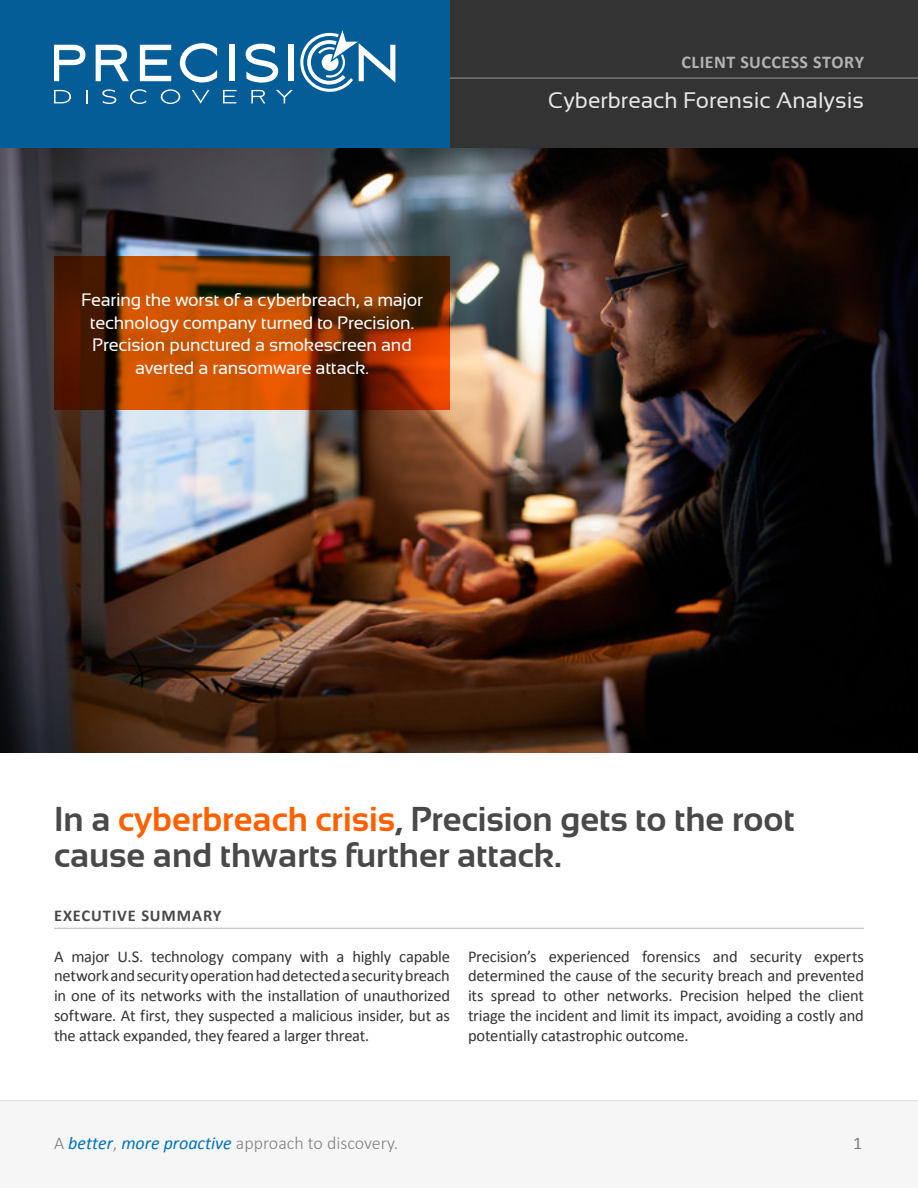
<style>
.page{position:relative;width:918px;height:1188px;background:#fff}
.page>*{position:absolute;margin:0;border:0;box-sizing:border-box;transform-origin:0 0}
.t1{font:700 34.5px/36px "Sansation";color:#494949}
.t2{font:22.5px "Sansation";color:#e6e6e6}
.t3{font:18px/22.5px "Sansation";letter-spacing:-.015em;color:#fff;text-align:center}
.t4{font:300 18px "Calibri";color:#808080}
.t5{font:700 18px "Calibri";letter-spacing:.025em;color:#b3b3b3}
.t6{font:18px "Calibri";color:#808080}
.t7{font:16.5px/19.8px "Calibri";letter-spacing:-.015em;color:#333;text-align:justify}
.t8{font:700 16.5px "Calibri";letter-spacing:.05em;color:#494949}
.s1{color:#ff6100}
.s2{font-weight:400;font-style:italic;color:#0071bc}
</style>
<div class="page">
<svg style="left:0;top:1100px;width:918px;height:2px"></svg>
<div style="left:0;top:0;width:918px;height:148px;background:#333"></div>
<hr style="left:0;top:78px;width:918px;height:1px;background:#999">
<div style="left:0;top:0;width:450px;height:148px;background:#055d98"></div>
<div style="left:289px;top:45px;width:5px;height:36px;background:#fff"></div>
<svg style="left:276px;top:90px;width:17px;height:13px"></svg>
<svg style="left:246px;top:44px;width:32px;height:39px"></svg>
<svg style="left:251px;top:90px;width:14px;height:13px"></svg>
<div style="left:230px;top:45px;width:5px;height:36px;background:#fff"></div>
<svg style="left:223px;top:90px;width:13px;height:13px"></svg>
<svg style="left:180px;top:43px;width:37px;height:40px"></svg>
<svg style="left:192px;top:90px;width:17px;height:14px"></svg>
<svg style="left:140px;top:45px;width:31px;height:36px"></svg>
<svg style="left:161px;top:89px;width:19px;height:15px"></svg>
<svg style="left:130px;top:89px;width:16px;height:15px"></svg>
<svg style="left:96px;top:45px;width:33px;height:36px"></svg>
<svg style="left:102px;top:89px;width:14px;height:15px"></svg>
<svg style="left:86px;top:90px;width:2px;height:13px"></svg>
<svg style="left:54px;top:45px;width:31px;height:36px"></svg>
<svg style="left:54px;top:90px;width:17px;height:13px"></svg>
<svg style="left:300px;top:30px;width:95px;height:62px"></svg>
<img style="left:0;top:148px;width:918px;height:605px">
<svg style="left:54px;top:256px;width:396px;height:154px;background:#913800"></svg>
<hr style="left:54px;top:928px;width:810px;height:1px;background:#b3b3b3">
<p class="t3" style="left:81px;top:289px;width:344px">Fearing the worst of a cyberbreach, a major technology company turned to Precision.<br>Precision punctured a smokescreen and averted a ransomware attack.</p>
<p class="t5" style="left:682px;top:50px;width:184px">CLIENT SUCCESS STORY</p>
<h2 class="t2" style="left:548px;top:88px;width:317px">Cyberbreach Forensic Analysis</h2>
<h1 class="t1" style="left:54px;top:801px;width:742px">In a <span class="s1">cyberbreach crisis</span>, Precision gets to the root cause and thwarts further attack.</h1>
<p class="t8" style="left:54px;top:905px;width:169px">EXECUTIVE SUMMARY</p>
<p class="t7" style="left:54px;top:946px;width:398px">A major U.S. technology company with a highly capable network and security operation had detected a security breach in one of its networks with the installation of unauthorized software. At first, they suspected a malicious insider, but as the attack expanded, they feared a larger threat.</p>
<p class="t7" style="left:468px;top:946px;width:398px">Precision’s experienced forensics and security experts determined the cause of the security breach and prevented its spread to other networks. Precision helped the client triage the incident and limit its impact, avoiding a costly and potentially catastrophic outcome.</p>
<p class="t4" style="left:54px;top:1132px;width:346px">A <span class="s2">better</span>, <span class="s2">more proactive</span> approach to discovery.</p>
<p class="t6" style="left:853px;top:1132px;width:11px">1</p>
</div>
